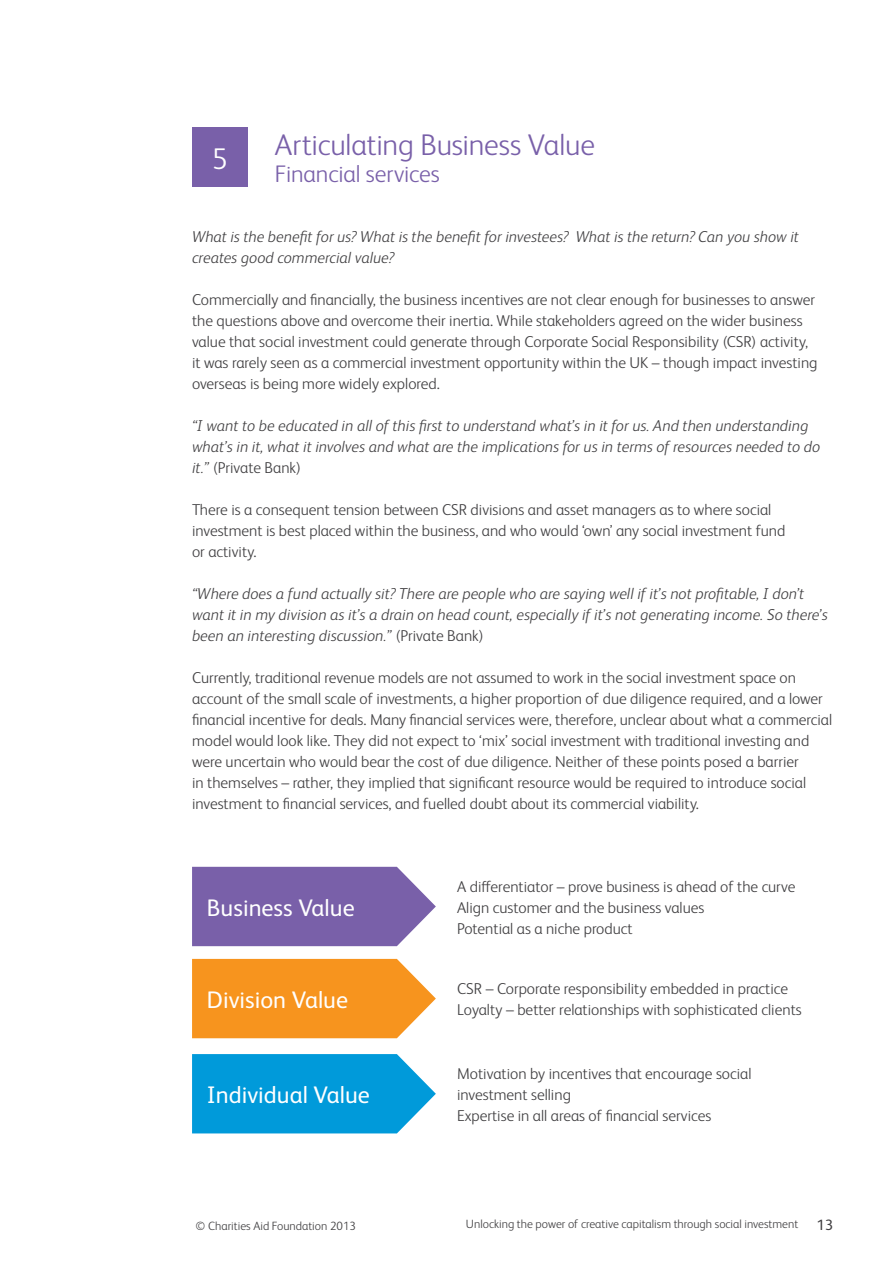
<style>
.page{position:relative;width:893px;height:1263px;background:#fff}
.page>*{position:absolute;margin:0;border:0;box-sizing:border-box;transform-origin:0 0}
.t1{font:300 30px "FS Albert Pro";letter-spacing:-.005em;color:#7960a9}
.t2{font:300 30px "FS Albert Pro";color:#fff}
.t3{font:24px "FS Albert Pro";color:#fff}
.t4{font:300 24px "FS Albert Pro";letter-spacing:-.005em;color:#7960a9}
.t5{font:300 15.75px/21px "FS Albert Pro";color:#414042}
.t6{font:italic 300 15.75px/21px "FS Albert Pro";color:#414042}
.t7{font:300 12px "FS Albert Pro";color:#414042}
.s1{font-style:normal}
.s2{font-weight:400;font-size:15px}
</style>
<div class="page">
<svg style="left:192px;top:867px;width:244px;height:79px;background:#836baf"></svg>
<svg style="left:192px;top:959px;width:244px;height:79px;background:#f79c2e"></svg>
<svg style="left:192px;top:1054px;width:244px;height:79px;background:#13a1dc"></svg>
<div style="left:192px;top:128px;width:56px;height:59px;background:#7960a9"></div>
<h1 class="t2" style="left:212px;top:138px;width:18px">5</h1>
<h1 class="t1" style="left:275px;top:125px;width:322px">Articulating Business Value</h1>
<h2 class="t4" style="left:275px;top:158px;width:166px">Financial services</h2>
<p class="t6" style="left:192px;top:225px;width:608px">What is the benefit for us? What is the benefit for investees? What is the return? Can you show it creates good commercial value?</p>
<p class="t5" style="left:192px;top:288px;width:627px">Commercially and financially, the business incentives are not clear enough for businesses to answer the questions above and overcome their inertia. While stakeholders agreed on the wider business value that social investment could generate through Corporate Social Responsibility (CSR) activity, it was rarely seen as a commercial investment opportunity within the UK – though impact investing overseas is being more widely explored.</p>
<p class="t6" style="left:192px;top:414px;width:630px">“I want to be educated in all of this first to understand what’s in it for us. And then understanding what’s in it, what it involves and what are the implications for us in terms of resources needed to do it.” <span class="s1">(Private Bank)</span></p>
<p class="t5" style="left:192px;top:498px;width:595px">There is a consequent tension between CSR divisions and asset managers as to where social investment is best placed within the business, and who would ‘own’ any social investment fund or activity.</p>
<p class="t6" style="left:192px;top:582px;width:637px">“Where does a fund actually sit? There are people who are saying well if it’s not profitable, I don’t want it in my division as it’s a drain on head count, especially if it’s not generating income. So there’s been an interesting discussion.” <span class="s1">(Private Bank)</span></p>
<p class="t5" style="left:192px;top:666px;width:642px">Currently, traditional revenue models are not assumed to work in the social investment space on account of the small scale of investments, a higher proportion of due diligence required, and a lower financial incentive for deals. Many financial services were, therefore, unclear about what a commercial model would look like. They did not expect to ‘mix’ social investment with traditional investing and were uncertain who would bear the cost of due diligence. Neither of these points posed a barrier<br>in themselves – rather, they implied that significant resource would be required to introduce social investment to financial services, and fuelled doubt about its commercial viability.</p>
<h2 class="t3" style="left:207px;top:890px;width:149px">Business Value</h2>
<p class="t5" style="left:457px;top:875px;width:340px">A differentiator – prove business is ahead of the curve<br>Align customer and the business values<br>Potential as a niche product</p>
<h2 class="t3" style="left:207px;top:982px;width:143px">Division Value</h2>
<p class="t5" style="left:457px;top:977px;width:346px">CSR – Corporate responsibility embedded in practice<br>Loyalty – better relationships with sophisticated clients</p>
<h2 class="t3" style="left:207px;top:1078px;width:164px">Individual Value</h2>
<p class="t5" style="left:457px;top:1062px;width:296px">Motivation by incentives that encourage social investment selling<br>Expertise in all areas of financial services</p>
<p class="t7" style="left:196px;top:1217px;width:162px">© Charities Aid Foundation 2013</p>
<p class="t7" style="left:466px;top:1215px;width:369px">Unlocking the power of creative capitalism through social investment <span class="s2">13</span></p>
</div>
